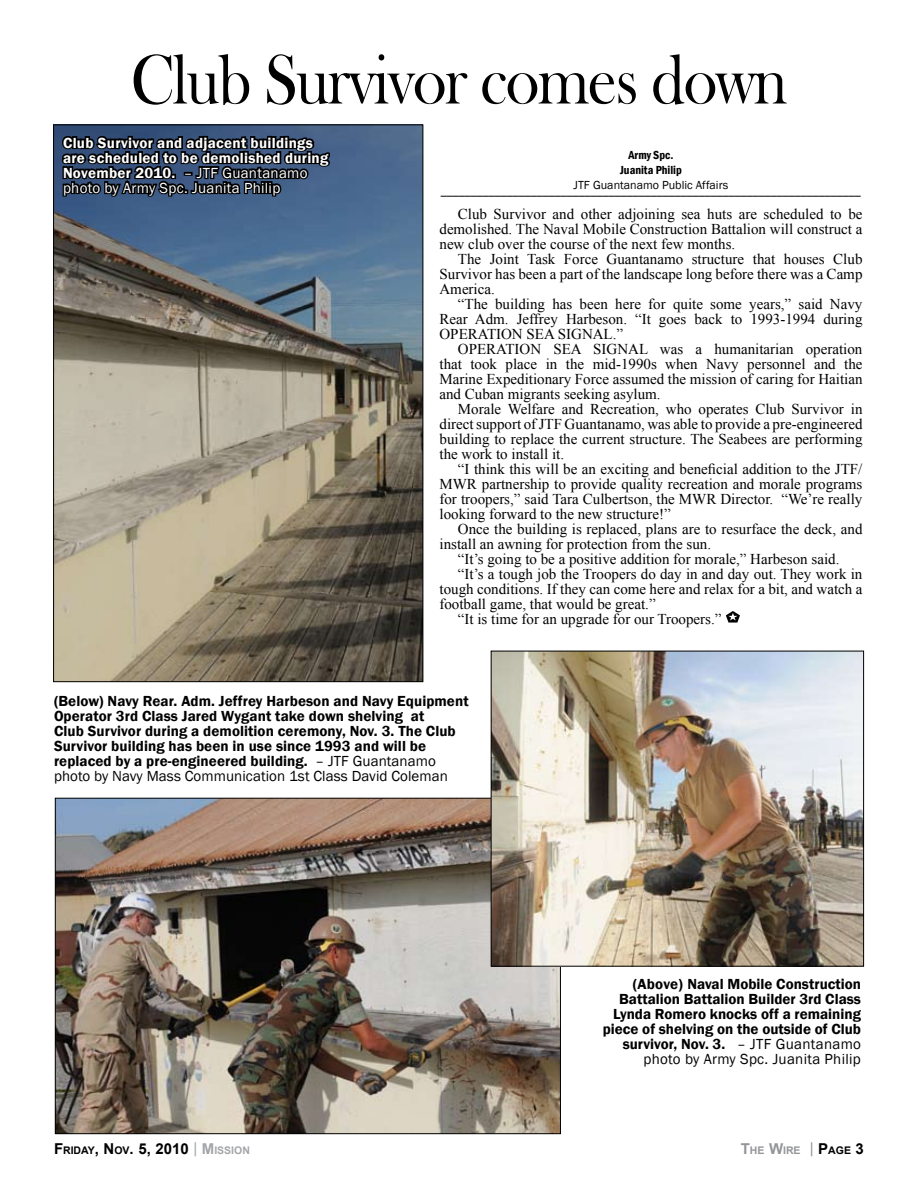
<style>
.page{position:relative;width:918px;height:1188px;background:#fff}
.page>*{position:absolute;margin:0;border:0;box-sizing:border-box;transform-origin:0 0}
.t1{font:72px "Bask Old Face";letter-spacing:-.025em;color:#000;scale:.9 1}
.t2{font:15px/15px "Times New Roman";color:#000;text-align:justify}
.t3{font:600 15px/15px "Franklin Gothic";letter-spacing:.005em;color:#000}
.t4{font:600 15px/15px "Franklin Gothic";letter-spacing:.02em;color:#fff}
.t5{font:700 15px "Arial";color:#000}
.t6{font:12px "Franklin Gothic";color:#000}
.t7{font:600 condensed 12px/15px "Franklin Gothic";color:#000;text-align:center}
.t8{font:700 10.5px "Arial";color:#939598}
.s1{font-weight:400}
.s2{font-size:10.5px}
.s3{font-weight:400;color:#a3a5a8}
.s4{color:#a3a5a8}
.s5{font-size:10.5px;color:#a3a5a8}
.s6{font-size:15px}
.s7{font-weight:400;font-size:15px}
.s8{font-size:15px;color:#000}
.s9{color:#000}
</style>
<div class="page">
<svg style="left:726px;top:611px;width:14px;height:12px"></svg>
<img style="left:57px;top:800px;width:502px;height:332px">
<img style="left:493px;top:653px;width:369px;height:312px">
<div style="left:491px;top:651px;width:373px;height:316px;border:1px solid #000"></div>
<img style="left:55px;top:126px;width:366px;height:554px">
<svg style="left:59px;top:131px;width:273px;height:70px"></svg>
<h1 class="t1" style="left:131px;top:40px;width:731px">Club Survivor comes down</h1>
<p class="t4" style="left:63px;top:135px;width:267px">Club Survivor and adjacent buildings are scheduled to be demolished during November 2010. <span class="s1">– JTF Guantanamo photo by Army Spc. Juanita Philip</span></p>
<p class="t7" style="left:620px;top:148px;width:63px">Army Spc.<br>Juanita Philip</p>
<p class="t6" style="left:574px;top:178px;width:156px">JTF Guantanamo Public Affairs</p>
<p class="t6" style="left:441px;top:184px;width:421px">______________________________________________________________________</p>
<p class="t2" style="left:440px;top:207px;width:425px;text-indent:18px">Club Survivor and other adjoining sea huts are scheduled to be demolished. The Naval Mobile Construction Battalion will construct a new club over the course of the next few months.</p>
<p class="t2" style="left:440px;top:252px;width:424px;text-indent:18px">The Joint Task Force Guantanamo structure that houses Club Survivor has been a part of the landscape long before there was a Camp America.</p>
<p class="t2" style="left:440px;top:297px;width:424px;text-indent:18px">“The building has been here for quite some years,” said Navy Rear Adm. Jeffrey Harbeson. “It goes back to 1993-1994 during OPERATION SEA SIGNAL.”</p>
<p class="t2" style="left:440px;top:342px;width:425px;text-indent:18px">OPERATION SEA SIGNAL was a humanitarian operation that took place in the mid-1990s when Navy personnel and the Marine Expeditionary Force assumed the mission of caring for Haitian and Cuban migrants seeking asylum.</p>
<p class="t2" style="left:440px;top:402px;width:425px;text-indent:18px">Morale Welfare and Recreation, who operates Club Survivor in direct support of JTF Guantanamo, was able to provide a pre-engineered building to replace the current structure. The Seabees are performing the work to install it.</p>
<p class="t2" style="left:440px;top:462px;width:424px;text-indent:18px">“I think this will be an exciting and beneficial addition to the JTF/ MWR partnership to provide quality recreation and morale programs for troopers,” said Tara Culbertson, the MWR Director. “We’re really looking forward to the new structure!”</p>
<p class="t2" style="left:458px;top:522px;width:406px">Once the building is replaced, plans are to resurface the deck, and</p>
<p class="t2" style="left:440px;top:537px;width:273px">install an awning for protection from the sun.</p>
<p class="t2" style="left:458px;top:552px;width:383px">“It’s going to be a positive addition for morale,” Harbeson said.</p>
<p class="t2" style="left:458px;top:567px;width:406px">“It’s a tough job the Troopers do day in and day out. They work in</p>
<p class="t2" style="left:440px;top:582px;width:424px">tough conditions. If they can come here and relax for a bit, and watch a</p>
<p class="t2" style="left:440px;top:597px;width:218px">football game, that would be great.”</p>
<p class="t2" style="left:458px;top:612px;width:265px">“It is time for an upgrade for our Troopers.”</p>
<p class="t3" style="left:54px;top:694px;width:416px">(Below) Navy Rear. Adm. Jeffrey Harbeson and Navy Equipment Operator 3rd Class Jared Wygant take down shelving at<br>Club Survivor during a demolition ceremony, Nov. 3. The Club Survivor building has been in use since 1993 and will be replaced by a pre-engineered building. <span class="s1">– JTF Guantanamo photo by Navy Mass Communication 1st Class David Coleman</span></p>
<p class="t3" style="left:603px;top:977px;width:260px;text-align:right">(Above) Naval Mobile Construction Battalion Battalion Builder 3rd Class Lynda Romero knocks off a remaining piece of shelving on the outside of Club survivor, Nov. 3. <span class="s1">– JTF Guantanamo photo by Army Spc. Juanita Philip</span></p>
<p class="t5" style="left:54px;top:1139px;width:197px">F<span class="s2">RIDAY</span>, N <span class="s2">OV</span>. 5, 2010 <span class="s3">|</span> <span class="s4">M</span><span class="s5">ISSION</span></p>
<p class="t8" style="left:741px;top:1143px;width:125px"><span class="s6">T</span>HE <span class="s6">W</span>IRE <span class="s7">|</span> <span class="s8">P</span><span class="s9">AGE</span> <span class="s8">3</span></p>
</div>
